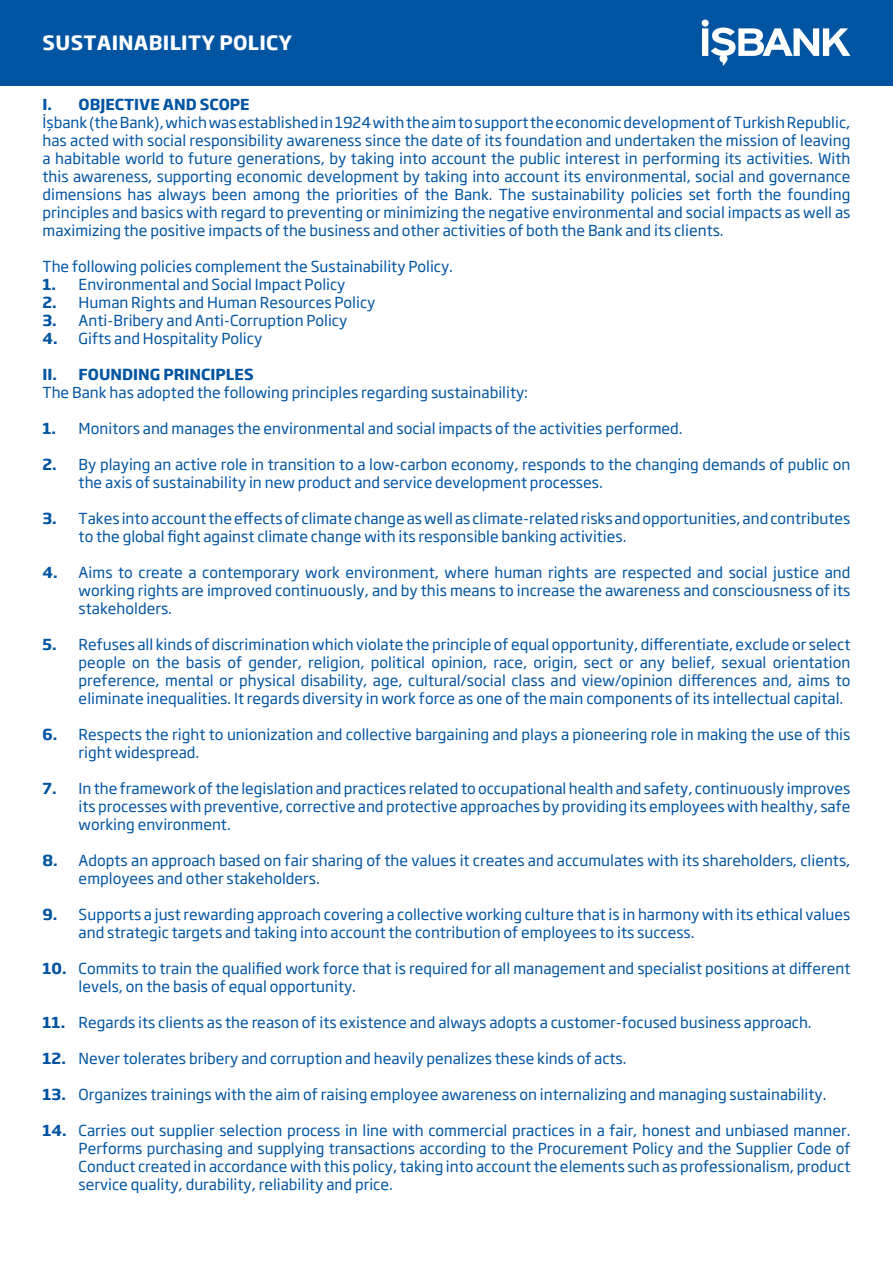
<style>
.page{position:relative;width:893px;height:1263px;background:#fff}
.page>*{position:absolute;margin:0;border:0;box-sizing:border-box;transform-origin:0 0}
.t1{font:700 19.5px "Soho Gothic Pro";letter-spacing:.015em;color:#fff}
.t2{font:15px/18px "Soho Gothic Pro";color:#0054a1}
.t3{font:700 15px "Soho Gothic Pro";color:#0054a1}
.s1{font-weight:700}
</style>
<div class="page">
<div style="left:0;top:0;width:893px;height:85px;background:#0054a1"></div>
<svg style="left:702px;top:20px;width:148px;height:45px"></svg>
<h1 class="t1" style="left:43px;top:27px;width:251px">SUSTAINABILITY POLICY</h1>
<p class="t3" style="left:43px;top:92px;width:209px">I. OBJECTIVE AND SCOPE</p>
<p class="t2" style="left:43px;top:112px;width:809px;text-align:justify">İşbank (the Bank), which was established in 1924 with the aim to support the economic development of Turkish Republic, has acted with social responsibility awareness since the date of its foundation and undertaken the mission of leaving a habitable world to future generations, by taking into account the public interest in performing its activities. With this awareness, supporting economic development by taking into account its environmental, social and governance dimensions has always been among the priorities of the Bank. The sustainability policies set forth the founding principles and basics with regard to preventing or minimizing the negative environmental and social impacts as well as maximizing the positive impacts of the business and other activities of both the Bank and its clients.</p>
<p class="t2" style="left:43px;top:256px;width:412px">The following policies complement the Sustainability Policy.</p>
<p class="t2" style="left:43px;top:274px;width:304px"><span class="s1">1.</span> Environmental and Social Impact Policy</p>
<p class="t2" style="left:43px;top:292px;width:334px"><span class="s1">2.</span> Human Rights and Human Resources Policy</p>
<p class="t2" style="left:43px;top:310px;width:306px"><span class="s1">3.</span> Anti-Bribery and Anti-Corruption Policy</p>
<p class="t2" style="left:43px;top:328px;width:221px"><span class="s1">4.</span> Gifts and Hospitality Policy</p>
<p class="t3" style="left:43px;top:362px;width:213px">II. FOUNDING PRINCIPLES</p>
<p class="t2" style="left:43px;top:382px;width:487px">The Bank has adopted the following principles regarding sustainability:</p>
<p class="t2" style="left:43px;top:418px;width:642px"><span class="s1">1.</span> Monitors and manages the environmental and social impacts of the activities performed.</p>
<p class="t2" style="left:79px;top:454px;width:773px;text-indent:-36px"><span class="s1">2.</span> By playing an active role in transition to a low-carbon economy, responds to the changing demands of public on the axis of sustainability in new product and service development processes.</p>
<p class="t2" style="left:79px;top:508px;width:773px;text-indent:-36px"><span class="s1">3.</span> Takes into account the effects of climate change as well as climate-related risks and opportunities, and contributes to the global fight against climate change with its responsible banking activities.</p>
<p class="t2" style="left:79px;top:562px;width:773px;text-align:justify;text-indent:-36px"><span class="s1">4.</span> Aims to create a contemporary work environment, where human rights are respected and social justice and working rights are improved continuously, and by this means to increase the awareness and consciousness of its stakeholders.</p>
<p class="t2" style="left:79px;top:634px;width:773px;text-align:justify;text-indent:-36px"><span class="s1">5.</span> Refuses all kinds of discrimination which violate the principle of equal opportunity, differentiate, exclude or select people on the basis of gender, religion, political opinion, race, origin, sect or any belief, sexual orientation preference, mental or physical disability, age, cultural/social class and view/opinion differences and, aims to eliminate inequalities. It regards diversity in work force as one of the main components of its intellectual capital.</p>
<p class="t2" style="left:79px;top:724px;width:773px;text-indent:-36px"><span class="s1">6.</span> Respects the right to unionization and collective bargaining and plays a pioneering role in making the use of this right widespread.</p>
<p class="t2" style="left:79px;top:778px;width:773px;text-align:justify;text-indent:-36px"><span class="s1">7.</span> In the framework of the legislation and practices related to occupational health and safety, continuously improves its processes with preventive, corrective and protective approaches by providing its employees with healthy, safe working environment.</p>
<p class="t2" style="left:79px;top:850px;width:773px;text-indent:-36px"><span class="s1">8.</span> Adopts an approach based on fair sharing of the values it creates and accumulates with its shareholders, clients, employees and other stakeholders.</p>
<p class="t2" style="left:79px;top:904px;width:773px;text-indent:-36px"><span class="s1">9.</span> Supports a just rewarding approach covering a collective working culture that is in harmony with its ethical values and strategic targets and taking into account the contribution of employees to its success.</p>
<p class="t2" style="left:79px;top:958px;width:773px;text-indent:-36px"><span class="s1">10.</span> Commits to train the qualified work force that is required for all management and specialist positions at different levels, on the basis of equal opportunity.</p>
<p class="t2" style="left:43px;top:1012px;width:771px"><span class="s1">11.</span> Regards its clients as the reason of its existence and always adopts a customer-focused business approach.</p>
<p class="t2" style="left:43px;top:1048px;width:586px"><span class="s1">12.</span> Never tolerates bribery and corruption and heavily penalizes these kinds of acts.</p>
<p class="t2" style="left:43px;top:1084px;width:785px"><span class="s1">13.</span> Organizes trainings with the aim of raising employee awareness on internalizing and managing sustainability.</p>
<p class="t2" style="left:79px;top:1120px;width:773px;text-align:justify;text-indent:-36px"><span class="s1">14.</span> Carries out supplier selection process in line with commercial practices in a fair, honest and unbiased manner.<br>Performs purchasing and supplying transactions according to the Procurement Policy and the Supplier Code of Conduct created in accordance with this policy, taking into account the elements such as professionalism, product service quality, durability, reliability and price.</p>
</div>
